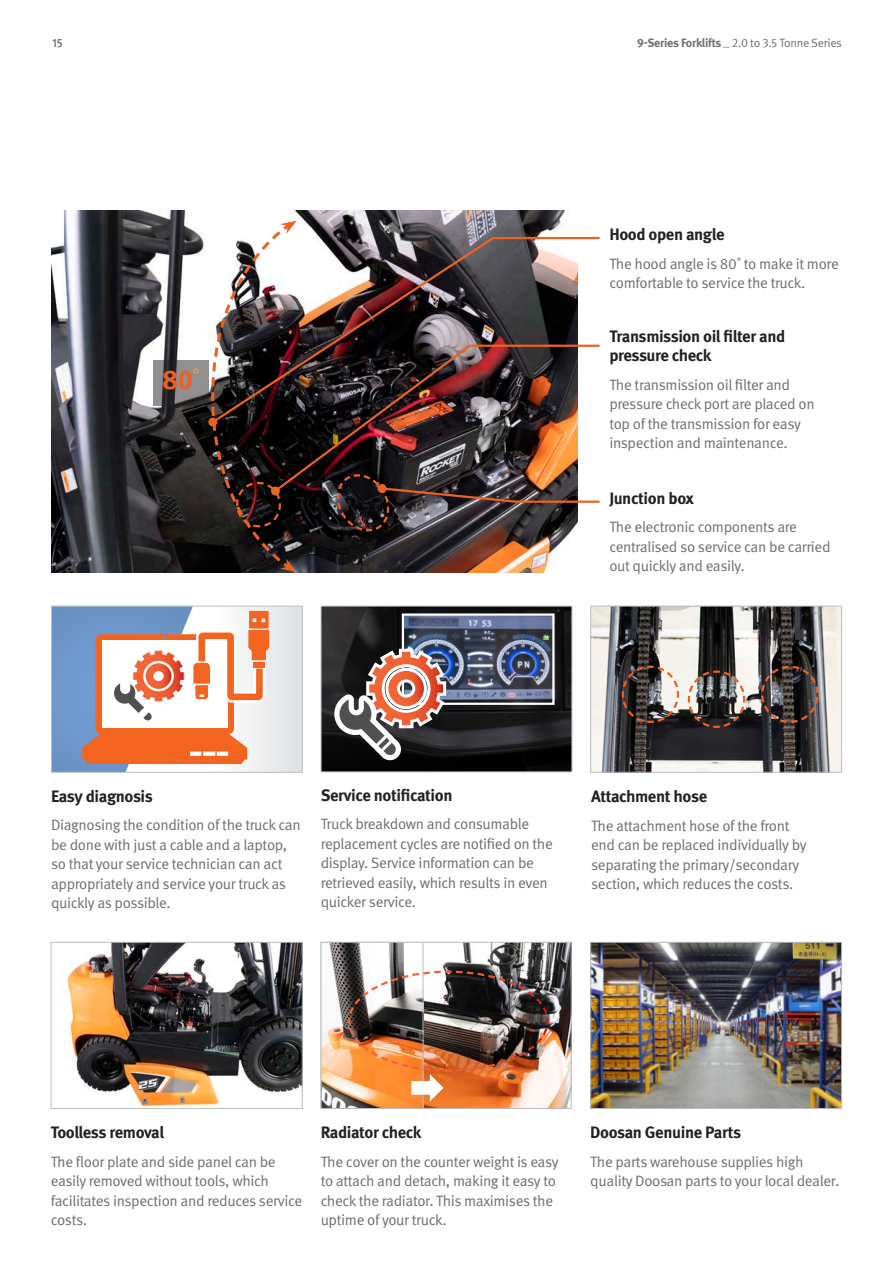
<style>
.page{position:relative;width:893px;height:1263px;background:#fff}
.page>*{position:absolute;margin:0;border:0;box-sizing:border-box;transform-origin:0 0}
.t1{font:700 27px "Meta Pro";color:#eb6223}
.t2{font:700 16.5px/19.5px "Meta Pro";letter-spacing:-.025em;color:#231f20}
.t3{font:15px/19.5px "Meta Pro";letter-spacing:-.025em;color:#6c6d70}
.t4{font:12px "Meta Pro";letter-spacing:-.025em;color:#6c6d70}
.t5{font:500 12px "Meta Pro";color:#6c6d70}
.s1{color:#f18f59}
.s2{font-weight:700}
</style>
<div class="page">
<img style="left:51px;top:211px;width:520px;height:361px">
<svg style="left:53px;top:608px;width:248px;height:163px"></svg>
<div style="left:51px;top:606px;width:252px;height:167px;border:1px solid #bcbdc0"></div>
<img style="left:423px;top:944px;width:147px;height:163px">
<div style="left:321px;top:942px;width:251px;height:167px;border:1px solid #bcbdc0"></div>
<img style="left:323px;top:944px;width:98px;height:163px">
<div style="left:321px;top:942px;width:102px;height:167px;border:1px solid #bcbdc0"></div>
<img style="left:347px;top:969px;width:203px;height:132px">
<img style="left:67px;top:944px;width:234px;height:163px">
<div style="left:51px;top:942px;width:252px;height:167px;border:1px solid #bcbdc0"></div>
<img style="left:297px;top:236px;width:303px;height:107px">
<svg style="left:208px;top:418px;width:9px;height:9px"></svg>
<img style="left:592px;top:608px;width:248px;height:163px">
<div style="left:590px;top:606px;width:252px;height:167px;border:1px solid #bcbdc0"></div>
<img style="left:297px;top:343px;width:303px;height:151px">
<img style="left:323px;top:608px;width:247px;height:162px">
<div style="left:402px;top:613px;width:153px;height:92px;border:2px solid #fff"></div>
<svg style="left:334px;top:647px;width:114px;height:113px"></svg>
<svg style="left:153px;top:361px;width:55px;height:45px;background:#6c6a6b"></svg>
<svg style="left:210px;top:221px;width:87px;height:351px"></svg>
<img style="left:336px;top:474px;width:264px;height:58px">
<svg style="left:621px;top:664px;width:59px;height:60px;background:#6f6460"></svg>
<svg style="left:687px;top:669px;width:59px;height:60px"></svg>
<img style="left:760px;top:664px;width:60px;height:60px">
<img style="left:592px;top:944px;width:248px;height:163px">
<div style="left:590px;top:942px;width:252px;height:167px;border:1px solid #bcbdc0"></div>
<p class="t5" style="left:52px;top:36px;width:12px">15</p>
<p class="t1" style="left:162px;top:363px;width:39px">80<span class="s1">˚</span></p>
<p class="t4" style="left:637px;top:36px;width:206px"><span class="s2">9-Series Forklifts</span> _ 2.0 to 3.5 Tonne Series</p>
<p class="t2" style="left:609px;top:225px;width:117px">Hood open angle</p>
<p class="t3" style="left:609px;top:254px;width:231px">The hood angle is 80˚ to make it more comfortable to service the truck.</p>
<p class="t2" style="left:609px;top:327px;width:177px">Transmission oil filter and pressure check</p>
<p class="t3" style="left:609px;top:375px;width:207px">The transmission oil filter and pressure check port are placed on top of the transmission for easy inspection and maintenance.</p>
<p class="t2" style="left:609px;top:489px;width:86px">Junction box</p>
<p class="t3" style="left:609px;top:518px;width:189px">The electronic components are</p>
<p class="t3" style="left:609px;top:537px;width:223px">centralised so service can be carried out quickly and easily.</p>
<p class="t2" style="left:51px;top:787px;width:103px">Easy diagnosis</p>
<p class="t3" style="left:51px;top:816px;width:251px">Diagnosing the condition of the truck can be done with just a cable and a laptop, so that your service technician can act appropriately and service your truck as quickly as possible.</p>
<p class="t2" style="left:321px;top:786px;width:133px">Service notification</p>
<p class="t3" style="left:321px;top:815px;width:210px">Truck breakdown and consumable</p>
<p class="t3" style="left:321px;top:834px;width:234px">replacement cycles are notified on the</p>
<p class="t3" style="left:321px;top:854px;width:229px">display. Service information can be retrieved easily, which results in even quicker service.</p>
<p class="t2" style="left:591px;top:787px;width:118px">Attachment hose</p>
<p class="t3" style="left:591px;top:816px;width:200px">The attachment hose of the front</p>
<p class="t3" style="left:591px;top:836px;width:217px">end can be replaced individually by</p>
<p class="t3" style="left:591px;top:855px;width:210px">separating the primary/secondary</p>
<p class="t3" style="left:591px;top:875px;width:204px">section, which reduces the costs.</p>
<p class="t2" style="left:51px;top:1123px;width:115px">Toolless removal</p>
<p class="t3" style="left:51px;top:1152px;width:227px">The floor plate and side panel can be</p>
<p class="t3" style="left:51px;top:1172px;width:253px">easily removed without tools, which facilitates inspection and reduces service costs.</p>
<p class="t2" style="left:321px;top:1123px;width:102px">Radiator check</p>
<p class="t3" style="left:321px;top:1152px;width:240px">The cover on the counter weight is easy</p>
<p class="t3" style="left:321px;top:1172px;width:237px">to attach and detach, making it easy to</p>
<p class="t3" style="left:321px;top:1191px;width:234px">check the radiator. This maximises the uptime of your truck.</p>
<p class="t2" style="left:590px;top:1123px;width:152px">Doosan Genuine Parts</p>
<p class="t3" style="left:590px;top:1152px;width:250px">The parts warehouse supplies high quality Doosan parts to your local dealer.</p>
</div>
